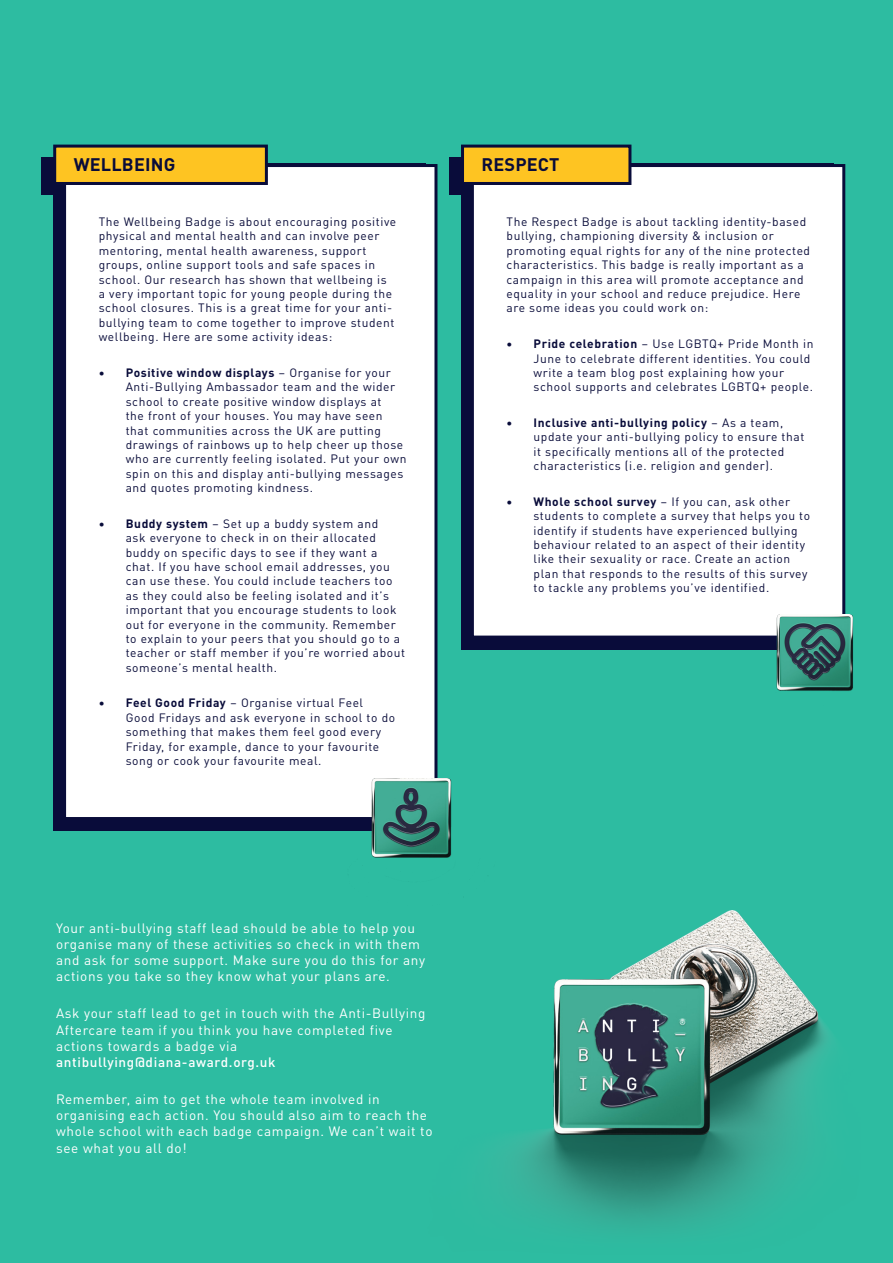
<style>
.page{position:relative;width:893px;height:1263px;background:#2dbca1}
.page>*{position:absolute;margin:0;border:0;box-sizing:border-box;transform-origin:0 0}
.t1{font:700 18px "DIN Pro";letter-spacing:.01em;color:#090c3a}
.t2{font:13.5px/16.2px "DIN Pro";letter-spacing:.05em;color:#fff}
.t3{font:500 13.5px "DIN Pro";letter-spacing:.05em;color:#fff}
.t4{font:12px/14.4px "DIN Pro";letter-spacing:.05em;color:#090c3a}
.s1{font-weight:700}
</style>
<div class="page">
<div style="left:53px;top:163px;width:372px;height:668px;background:#090c3a"></div>
<div style="left:41px;top:157px;width:108px;height:38px;background:#090c3a"></div>
<div style="left:63px;top:164px;width:374px;height:656px;background:#fff;border:3px solid #090c3a"></div>
<div style="left:53px;top:145px;width:215px;height:40px;background:#fec422;border:3px solid #090c3a"></div>
<div style="left:461px;top:163px;width:372px;height:487px;background:#090c3a"></div>
<div style="left:449px;top:157px;width:108px;height:38px;background:#090c3a"></div>
<div style="left:471px;top:164px;width:374px;height:475px;background:#fff;border:3px solid #090c3a"></div>
<div style="left:461px;top:145px;width:170px;height:40px;background:#fec422;border:3px solid #090c3a"></div>
<img style="left:503px;top:910px;width:328px;height:317px">
<img style="left:347px;top:779px;width:105px;height:79px">
<img style="left:763px;top:614px;width:90px;height:77px">
<p class="t1" style="left:74px;top:150px;width:103px">WELLBEING</p>
<p class="t4" style="left:99px;top:214px;width:299px">The Wellbeing Badge is about encouraging positive physical and mental health and can involve peer mentoring, mental health awareness, support groups, online support tools and safe spaces in school. Our research has shown that wellbeing is<br>a very important topic for young people during the school closures. This is a great time for your anti&shy;bullying team to come together to improve student wellbeing. Here are some activity ideas:</p>
<p class="t4" style="left:126px;top:365px;width:282px;text-indent:-27px"><span class="s1">• Positive window displays</span> – Organise for your Anti-Bullying Ambassador team and the wider school to create positive window displays at<br>the front of your houses. You may have seen that communities across the UK are putting drawings of rainbows up to help cheer up those who are currently feeling isolated. Put your own spin on this and display anti-bullying messages and quotes promoting kindness.</p>
<p class="t4" style="left:126px;top:515px;width:281px;text-indent:-27px"><span class="s1">• Buddy system</span> – Set up a buddy system and<br>ask everyone to check in on their allocated buddy on specific days to see if they want a chat. If you have school email addresses, you can use these. You could include teachers too as they could also be feeling isolated and it’s important that you encourage students to look out for everyone in the community. Remember to explain to your peers that you should go to a teacher or staff member if you’re worried about someone’s mental health.</p>
<p class="t4" style="left:126px;top:695px;width:271px;text-indent:-27px"><span class="s1">• Feel Good Friday</span> – Organise virtual Feel<br>Good Fridays and ask everyone in school to do something that makes them feel good every Friday, for example, dance to your favourite song or cook your favourite meal.</p>
<p class="t1" style="left:481px;top:150px;width:79px">RESPECT</p>
<p class="t4" style="left:506px;top:214px;width:305px">The Respect Badge is about tackling identity-based bullying, championing diversity &amp; inclusion or promoting equal rights for any of the nine protected characteristics. This badge is really important as a campaign in this area will promote acceptance and equality in your school and reduce prejudice. Here are some ideas you could work on:</p>
<p class="t4" style="left:533px;top:336px;width:281px;text-indent:-27px"><span class="s1">• Pride celebration</span> – Use LGBTQ+ Pride Month in June to celebrate different identities. You could write a team blog post explaining how your school supports and celebrates LGBTQ+ people.</p>
<p class="t4" style="left:533px;top:415px;width:272px;text-indent:-27px"><span class="s1">• Inclusive anti-bullying policy</span> – As a team, update your anti-bullying policy to ensure that it specifically mentions all of the protected characteristics (i.e. religion and gender).</p>
<p class="t4" style="left:533px;top:493px;width:278px;text-indent:-27px"><span class="s1">• Whole school survey</span> – If you can, ask other students to complete a survey that helps you to identify if students have experienced bullying behaviour related to an aspect of their identity like their sexuality or race. Create an action plan that responds to the results of this survey to tackle any problems you’ve identified.</p>
<p class="t2" style="left:56px;top:919px;width:371px">Your anti-bullying staff lead should be able to help you organise many of these activities so check in with them and ask for some support. Make sure you do this for any actions you take so they know what your plans are.</p>
<p class="t2" style="left:56px;top:1004px;width:371px">Ask your staff lead to get in touch with the Anti-Bullying<br>Aftercare team if you think you have completed five actions towards a badge via</p>
<p class="t3" style="left:56px;top:1051px;width:221px">antibullying@diana-award.org.uk</p>
<p class="t2" style="left:56px;top:1090px;width:378px">Remember, aim to get the whole team involved in organising each action. You should also aim to reach the whole school with each badge campaign. We can’t wait to see what you all do!</p>
</div>
